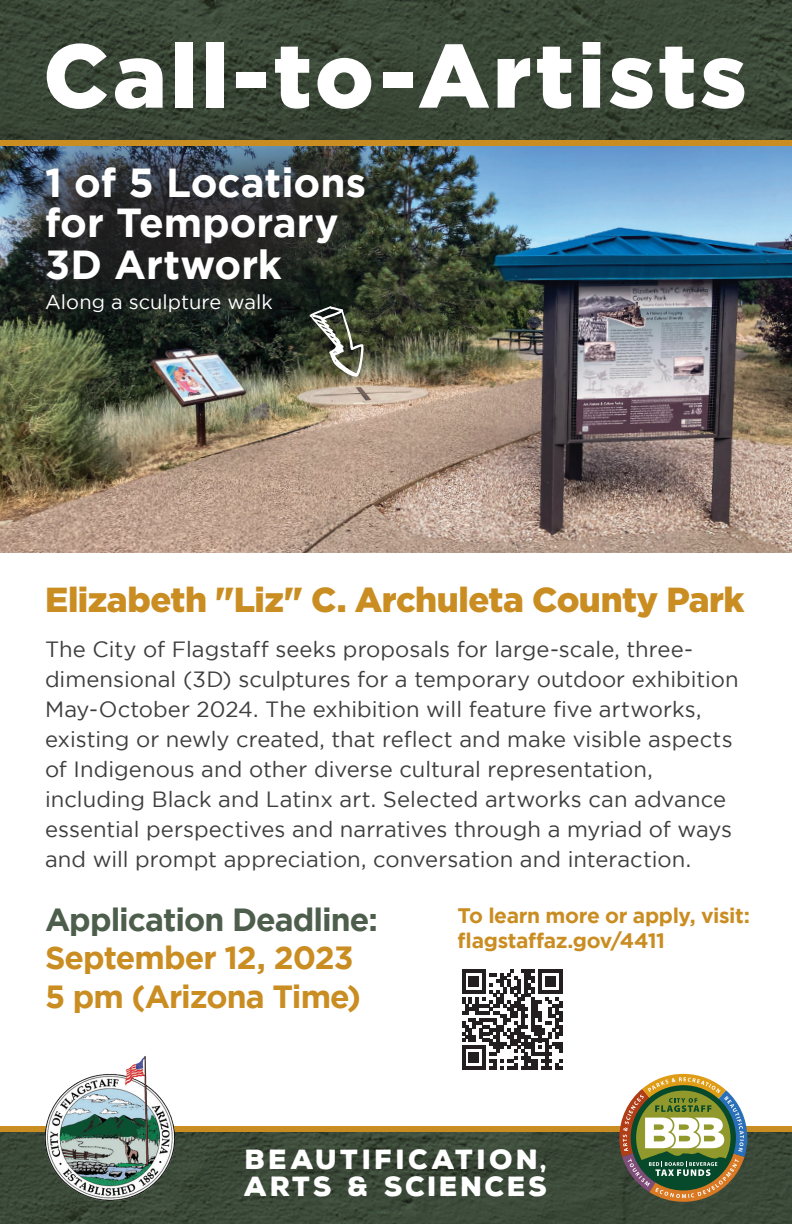
<style>
.page{position:relative;width:792px;height:1224px;background:#fff}
.page>*{position:absolute;margin:0;border:0;box-sizing:border-box;transform-origin:0 0}
.t1{font:900 90px "Gotham";letter-spacing:.04em;color:#fff}
.t2{font:700 40.4px/41.4px "Gotham";color:#fff}
.t3{font:900 34.8px "Gotham";letter-spacing:-.015em;color:#ca8d22}
.t4{font:700 32px/38.4px "Gotham";letter-spacing:-.03em;color:#ca8d22}
.t5{font:700 32px "Gotham";letter-spacing:-.03em;color:#4d5f4c}
.t6{font:900 26.8px/27.2px "Nexa Rust Sans";letter-spacing:.09em;color:#fff}
.t7{font:22px/30px "Gotham";color:#3e3e3f}
.t8{font:700 21px/25.2px "Gotham";letter-spacing:-.02em;color:#ca8d22}
.t9{font:20px "Gotham";letter-spacing:.005em;color:#fff}
</style>
<div class="page">
<img style="left:0;top:146px;width:792px;height:407px">
<img style="left:0;top:1131px;width:792px;height:93px">
<img style="left:0;top:0;width:792px;height:141px">
<svg style="left:0;top:106px;width:424px;height:236px;background:#303835"></svg>
<svg style="left:310px;top:306px;width:54px;height:71px;background:#656957"></svg>
<svg style="left:462px;top:969px;width:100px;height:101px"></svg>
<div style="left:0;top:141px;width:792px;height:5px;background:#ca8d22"></div>
<div style="left:0;top:1126px;width:792px;height:5px;background:#ca8d22"></div>
<svg style="left:619px;top:1074px;width:128px;height:128px"></svg>
<img style="left:32px;top:1056px;width:156px;height:151px">
<h1 class="t1" style="left:43px;top:24px;width:705px">Call-to-Artists</h1>
<h2 class="t2" style="left:45px;top:161px;width:323px">1 of 5 Locations for Temporary<br>3D Artwork</h2>
<p class="t9" style="left:45px;top:291px;width:229px">Along a sculpture walk</p>
<h3 class="t3" style="left:45px;top:579px;width:701px">Elizabeth "Liz" C. Archuleta County Park</h3>
<p class="t7" style="left:45px;top:634px;width:695px">The City of Flagstaff seeks proposals for large-scale, three&shy;dimensional (3D) sculptures for a temporary outdoor exhibition May-October 2024. The exhibition will feature five artworks, existing or newly created, that reflect and make visible aspects of Indigenous and other diverse cultural representation, including Black and Latinx art. Selected artworks can advance essential perspectives and narratives through a myriad of ways and will prompt appreciation, conversation and interaction.</p>
<h3 class="t5" style="left:45px;top:901px;width:334px">Application Deadline:</h3>
<h3 class="t4" style="left:45px;top:938px;width:318px">September 12, 2023<br>5 pm (Arizona Time)</h3>
<p class="t8" style="left:458px;top:902px;width:294px">To learn more or apply, visit: flagstaffaz.gov/4411</p>
<p class="t6" style="left:244px;top:1146px;width:305px">BEAUTIFICATION,<br>ARTS &amp; SCIENCES</p>
</div>
